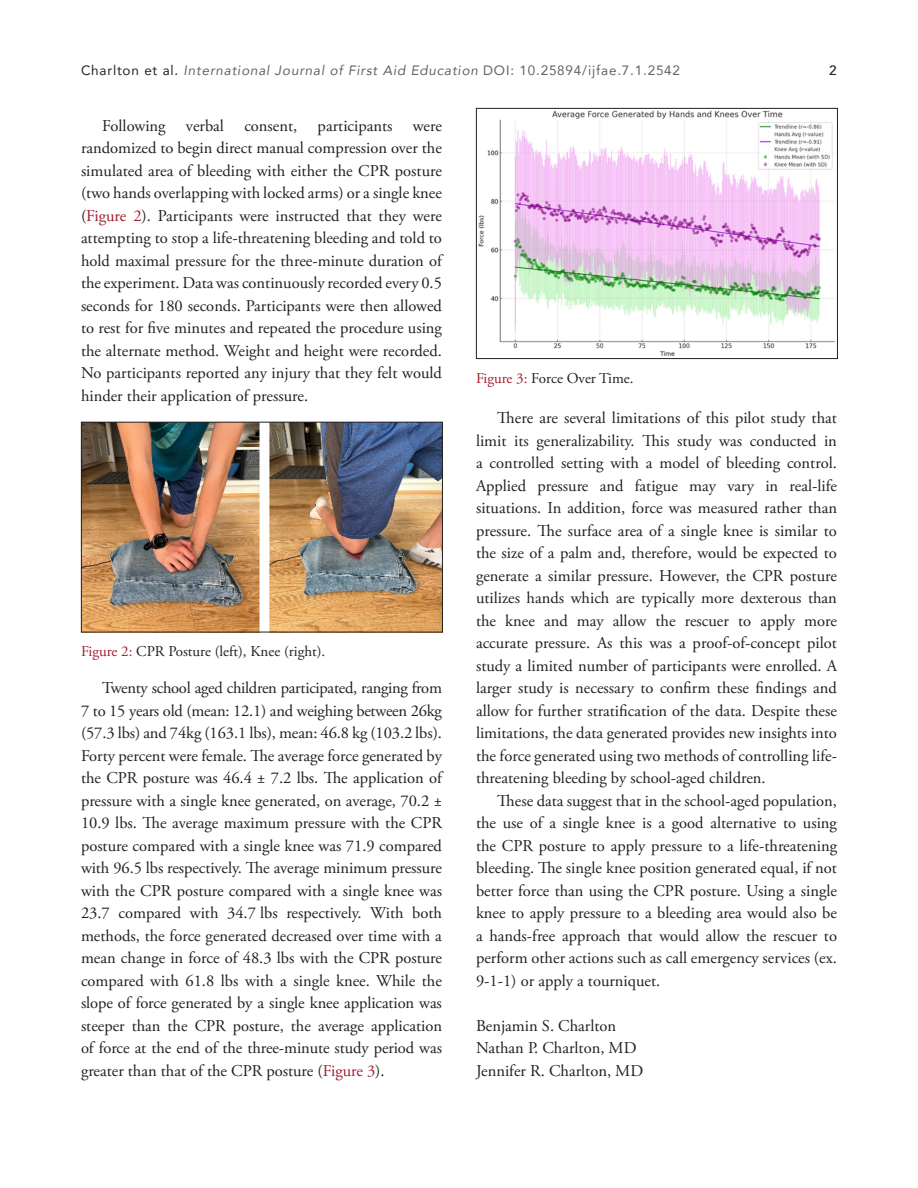
<style>
.page{position:relative;width:918px;height:1188px;background:#fff}
.page>*{position:absolute;margin:0;border:0;box-sizing:border-box;transform-origin:0 0}
.t1{font:16.5px/22.5px "Adobe Garamond Pro";color:#231f20;text-align:justify}
.t2{font:15px "Adobe Garamond Pro";color:#231f20}
.t3{font:italic 13.5px "Avenir";letter-spacing:.06em;color:#636366}
.t4{font:500 13.5px "Avenir";color:#231f20}
.s1{font-style:normal;color:#231f20}
.s2{font-style:normal}
.s3{color:#a21d2d}
</style>
<div class="page">
<img style="left:83px;top:424px;width:358px;height:206px">
<div style="left:81px;top:422px;width:362px;height:210px;border:1px solid #231f20"></div>
<img style="left:478px;top:110px;width:357px;height:247px">
<div style="left:476px;top:108px;width:362px;height:251px;border:1px solid #231f20"></div>
<p class="t3" style="left:81px;top:62px;width:601px"><span class="s1">Charlton et al.</span> International Journal of First Aid Education <span class="s2">DOI: 10.25894/ijfae.7.1.2542</span></p>
<p class="t4" style="left:829px;top:59px;width:9px">2</p>
<p class="t1" style="left:81px;top:115px;width:363px;text-indent:21px">Following verbal consent, participants were randomized to begin direct manual compression over the simulated area of bleeding with either the CPR posture (two hands overlapping with locked arms) or a single knee (<span class="s3">Figure 2</span>). Participants were instructed that they were attempting to stop a life-threatening bleeding and told to hold maximal pressure for the three-minute duration of the experiment. Data was continuously recorded every 0.5 seconds for 180 seconds. Participants were then allowed to rest for five minutes and repeated the procedure using the alternate method. Weight and height were recorded.<br>No participants reported any injury that they felt would hinder their application of pressure.</p>
<p class="t2" style="left:81px;top:642px;width:246px"><span class="s3">Figure 2:</span> CPR Posture (left), Knee (right).</p>
<p class="t1" style="left:81px;top:677px;width:363px;text-indent:21px">Twenty school aged children participated, ranging from 7 to 15 years old (mean: 12.1) and weighing between 26kg (57.3 lbs) and 74kg (163.1 lbs), mean: 46.8 kg (103.2 lbs).<br>Forty percent were female. The average force generated by the CPR posture was 46.4 ± 7.2 lbs. The application of pressure with a single knee generated, on average, 70.2 ± 10.9 lbs. The average maximum pressure with the CPR posture compared with a single knee was 71.9 compared with 96.5 lbs respectively. The average minimum pressure with the CPR posture compared with a single knee was 23.7 compared with 34.7 lbs respectively. With both methods, the force generated decreased over time with a mean change in force of 48.3 lbs with the CPR posture compared with 61.8 lbs with a single knee. While the slope of force generated by a single knee application was steeper than the CPR posture, the average application of force at the end of the three-minute study period was greater than that of the CPR posture (<span class="s3">Figure 3</span>).</p>
<p class="t2" style="left:476px;top:369px;width:159px"><span class="s3">Figure 3:</span> Force Over Time.</p>
<p class="t1" style="left:476px;top:407px;width:363px;text-indent:21px">There are several limitations of this pilot study that limit its generalizability. This study was conducted in a controlled setting with a model of bleeding control.<br>Applied pressure and fatigue may vary in real-life situations. In addition, force was measured rather than pressure. The surface area of a single knee is similar to the size of a palm and, therefore, would be expected to generate a similar pressure. However, the CPR posture utilizes hands which are typically more dexterous than the knee and may allow the rescuer to apply more accurate pressure. As this was a proof-of-concept pilot study a limited number of participants were enrolled. A larger study is necessary to confirm these findings and allow for further stratification of the data. Despite these limitations, the data generated provides new insights into the force generated using two methods of controlling life&shy;threatening bleeding by school-aged children.</p>
<p class="t1" style="left:476px;top:790px;width:363px;text-indent:21px">These data suggest that in the school-aged population, the use of a single knee is a good alternative to using the CPR posture to apply pressure to a life-threatening bleeding. The single knee position generated equal, if not better force than using the CPR posture. Using a single knee to apply pressure to a bleeding area would also be a hands-free approach that would allow the rescuer to perform other actions such as call emergency services (ex.<br>9-1-1) or apply a tourniquet.</p>
<p class="t1" style="left:476px;top:1015px;width:169px;text-align:left">Benjamin S. Charlton<br>Nathan P. Charlton, MD<br>Jennifer R. Charlton, MD</p>
</div>
